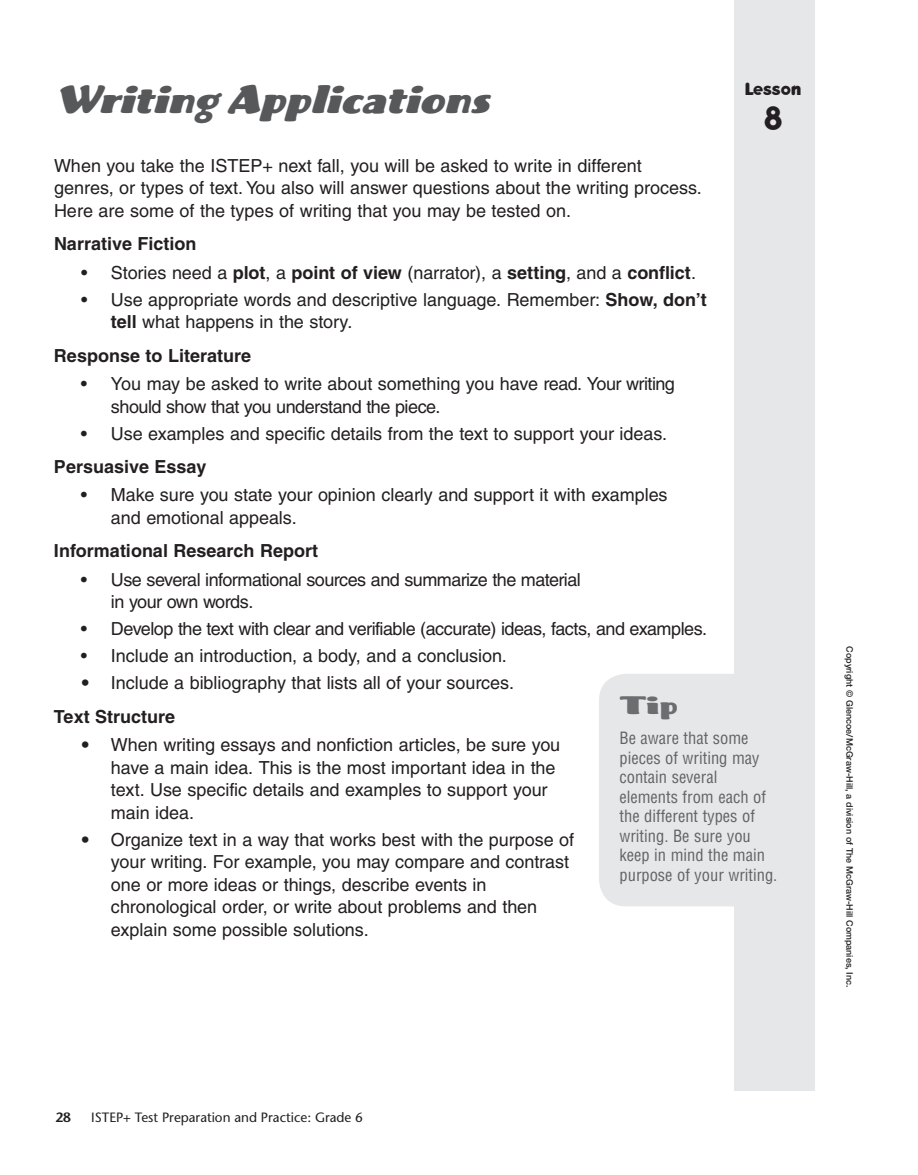
<style>
.page{position:relative;width:918px;height:1175px;background:#fff}
.page>*{position:absolute;margin:0;border:0;box-sizing:border-box;transform-origin:0 0}
.t1{font:italic 42px "Fritz Robusto";color:#57585a}
.t2{font:700 34.5px "Keedy Sans";color:#231f20}
.t3{font:27px "Fritz Robusto";color:#6c6d70;scale:1.4 1}
.t4{font:18px/22.5px "Helvetica";letter-spacing:-.005em;color:#231f20}
.t5{font:18px/22.5px "Helvetica";letter-spacing:-.03em;color:#231f20}
.t6{font:18px/22.5px "Helvetica";letter-spacing:-.025em;color:#231f20}
.t7{font:700 18px "Helvetica";color:#231f20}
.t8{font:700 18px "Keedy Sans";color:#231f20}
.t9{font:condensed 16.5px/19.5px "Helvetica";color:#636366}
.t10{font:13.5px "Stone Sans";color:#231f20}
.t11{font:600 13.5px "Stone Sans";color:#231f20}
.t12{font:500 9px "Helvetica Neue";color:#231f20}
.s1{font-weight:700}
.s2{font-family:"Helvetica Neue";font-weight:700}
</style>
<div class="page">
<div style="left:734px;top:0;width:81px;height:1090px;background:#e6e7e9"></div>
<div style="left:599px;top:674px;width:171px;height:232px;background:#e6e7e9;border-radius:27px"></div>
<h1 class="t1" style="left:54px;top:85px;width:447px">Writing Applications</h1>
<p class="t8" style="left:745px;top:83px;width:58px">Lesson</p>
<h2 class="t2" style="left:764px;top:106px;width:20px">8</h2>
<p class="t4" style="left:54px;top:156px;width:650px">When you take the ISTEP+ next fall, you will be asked to write in different genres, or types of text. You also will answer questions about the writing process.<br>Here are some of the types of writing that you may be tested on.</p>
<p class="t7" style="left:54px;top:237px;width:144px">Narrative Fiction</p>
<p class="t4" style="left:81px;top:263px;width:617px">• Stories need a <span class="s1">plot</span>, a <span class="s1">point of view</span> (narrator), a <span class="s1">setting</span>, and a <span class="s1">conflict</span>.</p>
<p class="t4" style="left:111px;top:290px;width:597px;text-indent:-30px">• Use appropriate words and descriptive language. Remember: <span class="s1">Show, don’t tell</span> what happens in the story.</p>
<p class="t7" style="left:54px;top:349px;width:199px">Response to Literature</p>
<p class="t6" style="left:111px;top:374px;width:565px;text-indent:-30px">• You may be asked to write about something you have read. Your writing should show that you understand the piece.</p>
<p class="t4" style="left:81px;top:424px;width:588px">• Use examples and specific details from the text to support your ideas.</p>
<p class="t7" style="left:54px;top:460px;width:154px">Persuasive Essay</p>
<p class="t4" style="left:111px;top:485px;width:558px;text-indent:-30px">• Make sure you state your opinion clearly and support it with examples and emotional appeals.</p>
<p class="t7" style="left:54px;top:544px;width:266px">Informational Research Report</p>
<p class="t5" style="left:111px;top:570px;width:471px;text-indent:-30px">• Use several informational sources and summarize the material in your own words.</p>
<p class="t5" style="left:81px;top:619px;width:628px">• Develop the text with clear and verifiable (accurate) ideas, facts, and examples.</p>
<p class="t4" style="left:81px;top:646px;width:428px">• Include an introduction, a body, and a conclusion.</p>
<p class="t4" style="left:54px;top:668px;width:462px;line-height:33.3px;text-indent:27px"><span class="s2">•</span> Include a bibliography that lists all of your sources.<br><span class="s1">Text Structure</span></p>
<p class="t4" style="left:111px;top:735px;width:451px;text-indent:-30px"><span class="s2">•</span> When writing essays and nonfiction articles, be sure you have a main idea. This is the most important idea in the text. Use specific details and examples to support your main idea.</p>
<p class="t4" style="left:111px;top:829px;width:465px;text-indent:-30px"><span class="s2">•</span> Organize text in a way that works best with the purpose of your writing. For example, you may compare and contrast one or more ideas or things, describe events in chronological order, or write about problems and then explain some possible solutions.</p>
<h3 class="t3" style="left:620px;top:696px;width:43px">Tip</h3>
<p class="t9" style="left:620px;top:729px;width:159px">Be aware that some pieces of writing may contain several elements from each of the different types of writing. Be sure you keep in mind the main purpose of your writing.</p>
<p class="t12" style="left:853px;top:646px;width:343px;rotate:90deg">Copyright © Glencoe/McGraw-Hill, a division of The McGraw-Hill Companies, Inc.</p>
<p class="t11" style="left:56px;top:1112px;width:17px">28</p>
<p class="t10" style="left:91px;top:1112px;width:273px">ISTEP+ Test Preparation and Practice: Grade 6</p>
</div>
